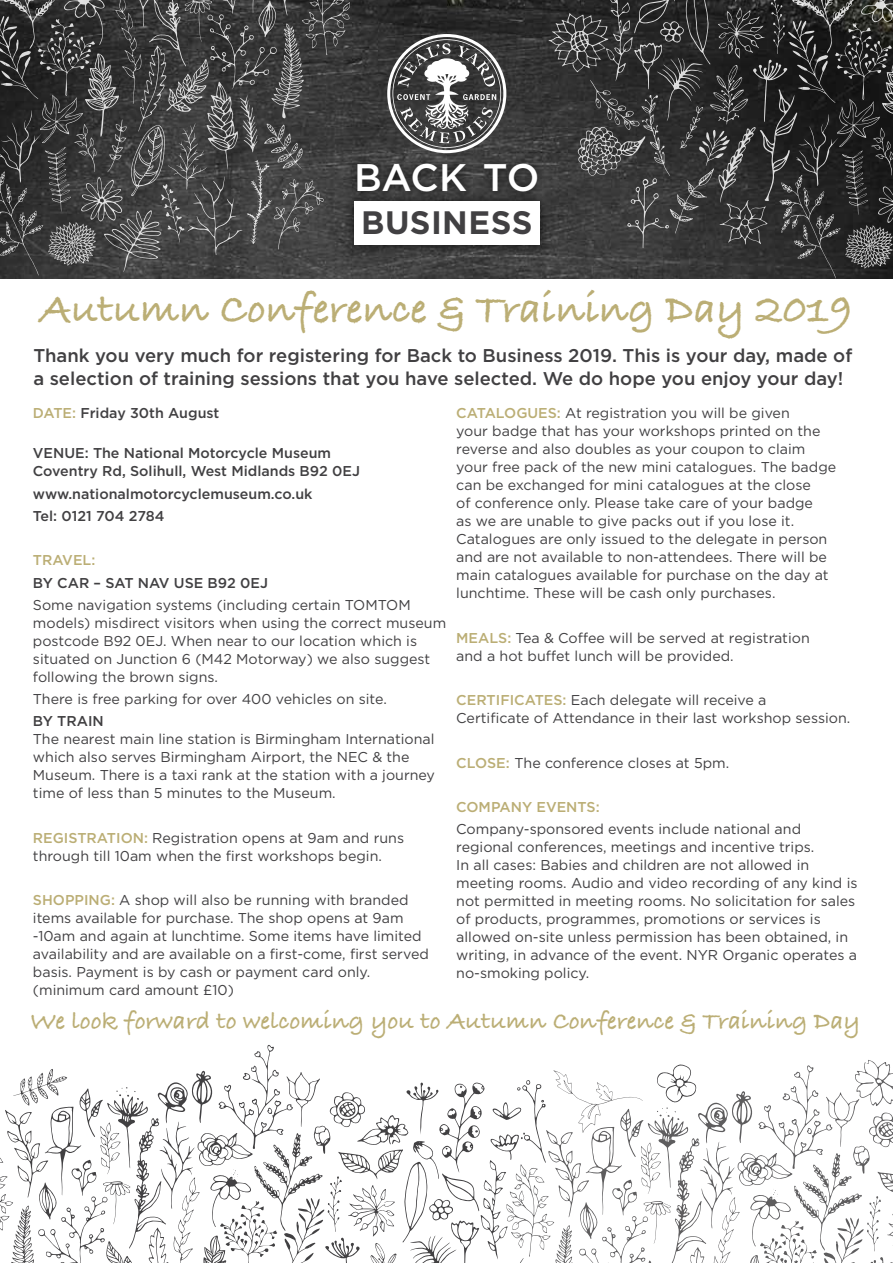
<style>
.page{position:relative;width:893px;height:1263px;background:#fff}
.page>*{position:absolute;margin:0;border:0;box-sizing:border-box;transform-origin:0 0}
.t1{font:700 43.5px "Bradley Hand ITCTT";color:#bbae75}
.t2{font:500 38.4px "Gotham";letter-spacing:-.015em;color:#fff}
.t3{font:700 32.4px "Gotham";letter-spacing:.01em;color:#414042}
.t4{font:700 25.5px "Bradley Hand ITCTT";color:#bbae75}
.t5{font:500 18.45px/22.5px "Gotham";color:#414042}
.t6{font:14.25px/18px "Gotham";color:#414042}
.t7{font:500 14.25px/18px "Gotham";color:#414042}
.t8{font:500 14.25px "Gotham";color:#bbae75}
.s1{font-weight:500;color:#bbae75}
.s2{color:#bbae75}
</style>
<div class="page">
<img style="left:0;top:0;width:548px;height:278px">
<svg style="left:387px;top:34px;width:119px;height:119px"></svg>
<div style="left:344px;top:154px;width:205px;height:101px;background:#000;opacity:.75"></div>
<div style="left:354px;top:202px;width:185px;height:43px;background:#fff"></div>
<svg style="left:548px;top:0;width:345px;height:278px;background:#3a3a3a"></svg>
<svg style="left:0;top:0;width:350px;height:276px;background:#484848"></svg>
<svg style="left:0;top:1045px;width:893px;height:218px"></svg>
<h2 class="t2" style="left:354px;top:153px;width:187px">BACK TO</h2>
<h3 class="t3" style="left:361px;top:201px;width:173px">BUSINESS</h3>
<h1 class="t1" style="left:40px;top:275px;width:815px">Autumn Conference &amp; Training Day 2019</h1>
<p class="t5" style="left:33px;top:344px;width:820px">Thank you very much for registering for Back to Business 2019. This is your day, made of a selection of training sessions that you have selected. We do hope you enjoy your day!</p>
<p class="t6" style="left:456px;top:404px;width:381px"><span class="s1">CATALOGUES:</span> At registration you will be given<br>your badge that has your workshops printed on the reverse and also doubles as your coupon to claim your free pack of the new mini catalogues. The badge can be exchanged for mini catalogues at the close<br>of conference only. Please take care of your badge<br>as we are unable to give packs out if you lose it.<br>Catalogues are only issued to the delegate in person and are not available to non-attendees. There will be main catalogues available for purchase on the day at lunchtime. These will be cash only purchases.</p>
<p class="t6" style="left:456px;top:628px;width:355px"><span class="s1">MEALS:</span> Tea &amp; Coffee will be served at registration and a hot buffet lunch will be provided.</p>
<p class="t6" style="left:456px;top:691px;width:395px"><span class="s1">CERTIFICATES:</span> Each delegate will receive a<br>Certificate of Attendance in their last workshop session.</p>
<p class="t6" style="left:456px;top:753px;width:274px"><span class="s1">CLOSE:</span> The conference closes at 5pm.</p>
<p class="t8" style="left:456px;top:798px;width:145px">COMPANY EVENTS:</p>
<p class="t6" style="left:456px;top:820px;width:403px">Company-sponsored events include national and regional conferences, meetings and incentive trips.<br>In all cases: Babies and children are not allowed in meeting rooms. Audio and video recording of any kind is not permitted in meeting rooms. No solicitation for sales of products, programmes, promotions or services is allowed on-site unless permission has been obtained, in writing, in advance of the event. NYR Organic operates a no-smoking policy.</p>
<h3 class="t4" style="left:30px;top:1001px;width:831px">We look forward to welcoming you to Autumn Conference &amp; Training Day</h3>
<p class="t7" style="left:33px;top:404px;width:188px"><span class="s2">DATE:</span> Friday 30th August</p>
<p class="t7" style="left:33px;top:444px;width:328px">VENUE: The National Motorcycle Museum<br>Coventry Rd, Solihull, West Midlands B92 0EJ</p>
<p class="t7" style="left:33px;top:482px;width:281px;line-height:22.2px">www.nationalmotorcyclemuseum.co.uk<br>Tel: 0121 704 2784</p>
<p class="t8" style="left:33px;top:551px;width:64px">TRAVEL:</p>
<p class="t7" style="left:33px;top:573px;width:236px">BY CAR – SAT NAV USE B92 0EJ</p>
<p class="t6" style="left:33px;top:595px;width:415px">Some navigation systems (including certain TOMTOM models) misdirect visitors when using the correct museum postcode B92 0EJ. When near to our location which is situated on Junction 6 (M42 Motorway) we also suggest following the brown signs.</p>
<p class="t6" style="left:33px;top:690px;width:355px">There is free parking for over 400 vehicles on site.</p>
<p class="t7" style="left:33px;top:712px;width:72px">BY TRAIN</p>
<p class="t6" style="left:33px;top:730px;width:404px">The nearest main line station is Birmingham International which also serves Birmingham Airport, the NEC &amp; the Museum. There is a taxi rank at the station with a journey time of less than 5 minutes to the Museum.</p>
<p class="t6" style="left:33px;top:828px;width:373px"><span class="s1">REGISTRATION:</span> Registration opens at 9am and runs through till 10am when the first workshops begin.</p>
<p class="t6" style="left:33px;top:891px;width:397px"><span class="s1">SHOPPING:</span> A shop will also be running with branded items available for purchase. The shop opens at 9am -10am and again at lunchtime. Some items have limited availability and are available on a first-come, first served basis. Payment is by cash or payment card only. (minimum card amount £10)</p>
</div>
